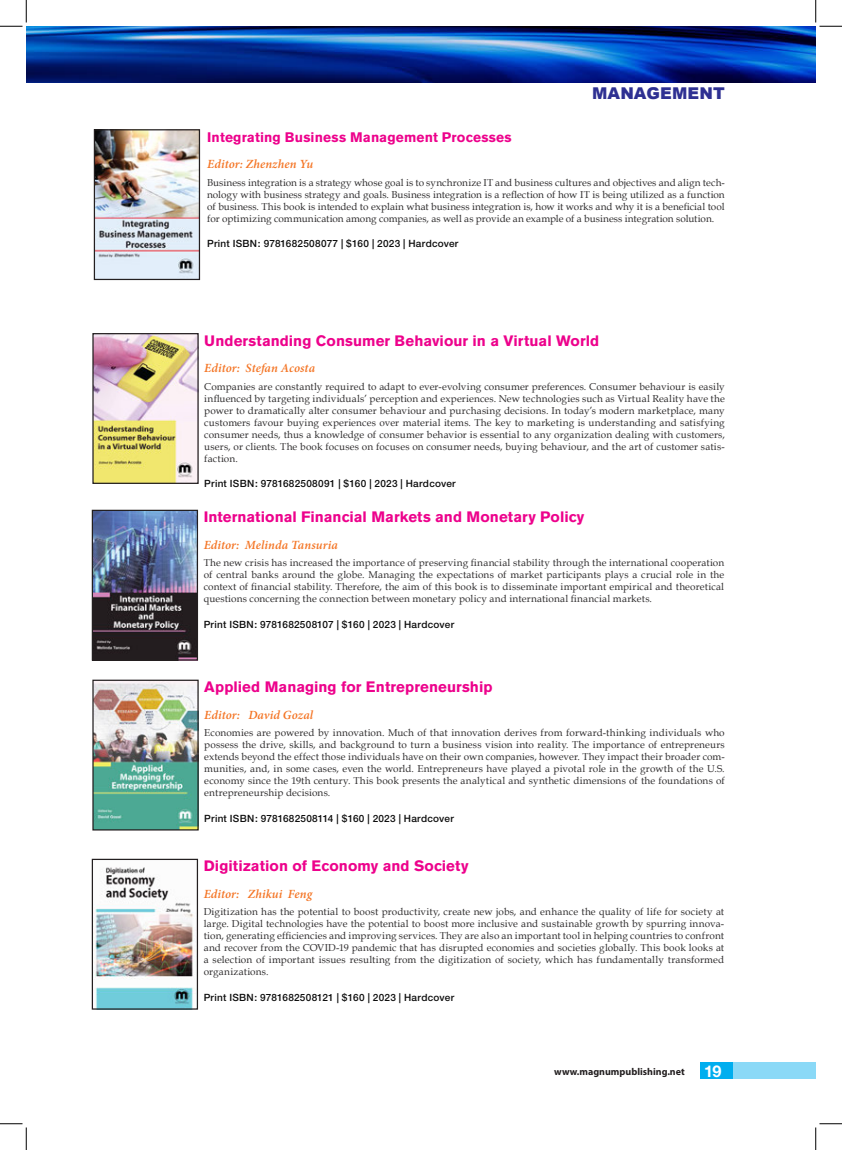
<style>
.page{position:relative;width:842px;height:1150px;background:#fff}
.page>*{position:absolute;margin:0;border:0;box-sizing:border-box;transform-origin:0 0}
.t1{font:900 16.25px "Arial";letter-spacing:.01em;color:#2e3092}
.t2{font:700 16.25px "Helvetica Neue";color:#fff}
.BOOK_TITLE{font:700 15px "Akzidenz Grotesk BE";letter-spacing:.005em;color:#ed028c}
.BOOK_TITLE-2{font:700 13.75px "Akzidenz Grotesk BE";letter-spacing:.01em;color:#ed028c}
.contributor{font:italic 600 12.5px "Minion Pro";letter-spacing:.005em;color:#f47525}
.body{font:10px/12px "Book Antiqua";letter-spacing:.015em;color:#312f30;text-align:justify}
.PRICE{font:500 10px "Helvetica Neue";letter-spacing:.025em;color:#0d0d0d}
.t3{font:700 10px "Myriad Pro";color:#231f20}
</style>
<div class="page">
<img style="left:26px;top:26px;width:789px;height:56px">
<div style="left:700px;top:1062px;width:32px;height:17px;background:#00aeef"></div>
<div style="left:732px;top:1062px;width:83px;height:17px;background:#8ad9f7"></div>
<img style="left:96px;top:131px;width:102px;height:147px">
<div style="left:94px;top:129px;width:106px;height:151px;border:1px solid #231f20"></div>
<img style="left:94px;top:335px;width:103px;height:147px">
<div style="left:92px;top:333px;width:107px;height:151px;border:1px solid #231f20"></div>
<img style="left:94px;top:512px;width:102px;height:147px">
<div style="left:92px;top:510px;width:106px;height:151px;border:1px solid #231f20"></div>
<img style="left:94px;top:682px;width:103px;height:146px">
<div style="left:92px;top:680px;width:107px;height:150px;border:1px solid #231f20"></div>
<img style="left:94px;top:867px;width:102px;height:141px">
<div style="left:92px;top:859px;width:106px;height:151px;border:1px solid #231f20"></div>
<svg style="left:0;top:0;width:27px;height:27px"></svg>
<svg style="left:0;top:1123px;width:27px;height:27px"></svg>
<svg style="left:815px;top:0;width:27px;height:27px"></svg>
<svg style="left:815px;top:1123px;width:27px;height:27px"></svg>
<h1 class="t1" style="left:592px;top:82px;width:134px">MANAGEMENT</h1>
<p class="BOOK_TITLE-2" style="left:207px;top:129px;width:306px">Integrating Business Management Processes</p>
<p class="contributor" style="left:207px;top:155px;width:107px">Editor: Zhenzhen Yu</p>
<p class="body" style="left:207px;top:176px;width:519px">Business integration is a strategy whose goal is to synchronize IT and business cultures and objectives and align tech&shy;nology with business strategy and goals. Business integration is a reflection of how IT is being utilized as a function of business. This book is intended to explain what business integration is, how it works and why it is a beneficial tool for optimizing communication among companies, as well as provide an example of a business integration solution.</p>
<p class="PRICE" style="left:207px;top:238px;width:253px">Print ISBN: 9781682508077 | $160 | 2023 | Hardcover</p>
<p class="BOOK_TITLE" style="left:204px;top:332px;width:396px">Understanding Consumer Behaviour in a Virtual World</p>
<p class="contributor" style="left:204px;top:359px;width:112px">Editor: Stefan Acosta</p>
<p class="body" style="left:204px;top:380px;width:522px">Companies are constantly required to adapt to ever-evolving consumer preferences. Consumer behaviour is easily influenced by targeting individuals’ perception and experiences. New technologies such as Virtual Reality have the power to dramatically alter consumer behaviour and purchasing decisions. In today’s modern marketplace, many customers favour buying experiences over material items. The key to marketing is understanding and satisfying consumer needs, thus a knowledge of consumer behavior is essential to any organization dealing with customers, users, or clients. The book focuses on focuses on consumer needs, buying behaviour, and the art of customer satis&shy;faction.</p>
<p class="PRICE" style="left:204px;top:478px;width:253px">Print ISBN: 9781682508091 | $160 | 2023 | Hardcover</p>
<p class="BOOK_TITLE" style="left:204px;top:508px;width:382px">International Financial Markets and Monetary Policy</p>
<p class="contributor" style="left:204px;top:536px;width:136px">Editor: Melinda Tansuria</p>
<p class="body" style="left:204px;top:557px;width:522px">The new crisis has increased the importance of preserving financial stability through the international cooperation of central banks around the globe. Managing the expectations of market participants plays a crucial role in the context of financial stability. Therefore, the aim of this book is to disseminate important empirical and theoretical questions concerning the connection between monetary policy and international financial markets.</p>
<p class="PRICE" style="left:204px;top:618px;width:252px">Print ISBN: 9781682508107 | $160 | 2023 | Hardcover</p>
<p class="BOOK_TITLE" style="left:204px;top:678px;width:290px">Applied Managing for Entrepreneurship</p>
<p class="contributor" style="left:204px;top:706px;width:110px">Editor: David Gozal</p>
<p class="body" style="left:204px;top:727px;width:522px">Economies are powered by innovation. Much of that innovation derives from forward-thinking individuals who possess the drive, skills, and background to turn a business vision into reality. The importance of entrepreneurs extends beyond the effect those individuals have on their own companies, however. They impact their broader com&shy;munities, and, in some cases, even the world. Entrepreneurs have played a pivotal role in the growth of the U.S. economy since the 19th century. This book presents the analytical and synthetic dimensions of the foundations of entrepreneurship decisions.</p>
<p class="PRICE" style="left:204px;top:812px;width:251px">Print ISBN: 9781682508114 | $160 | 2023 | Hardcover</p>
<p class="BOOK_TITLE" style="left:204px;top:857px;width:266px">Digitization of Economy and Society</p>
<p class="contributor" style="left:204px;top:885px;width:110px">Editor: Zhikui Feng</p>
<p class="body" style="left:204px;top:906px;width:522px">Digitization has the potential to boost productivity, create new jobs, and enhance the quality of life for society at large. Digital technologies have the potential to boost more inclusive and sustainable growth by spurring innova&shy;tion, generating efficiencies and improving services. They are also an important tool in helping countries to confront and recover from the COVID-19 pandemic that has disrupted economies and societies globally. This book looks at a selection of important issues resulting from the digitization of society, which has fundamentally transformed organizations.</p>
<p class="PRICE" style="left:204px;top:991px;width:252px">Print ISBN: 9781682508121 | $160 | 2023 | Hardcover</p>
<p class="t3" style="left:554px;top:1065px;width:132px">www.magnumpublishing.net</p>
<h1 class="t2" style="left:704px;top:1061px;width:19px">19</h1>
</div>
